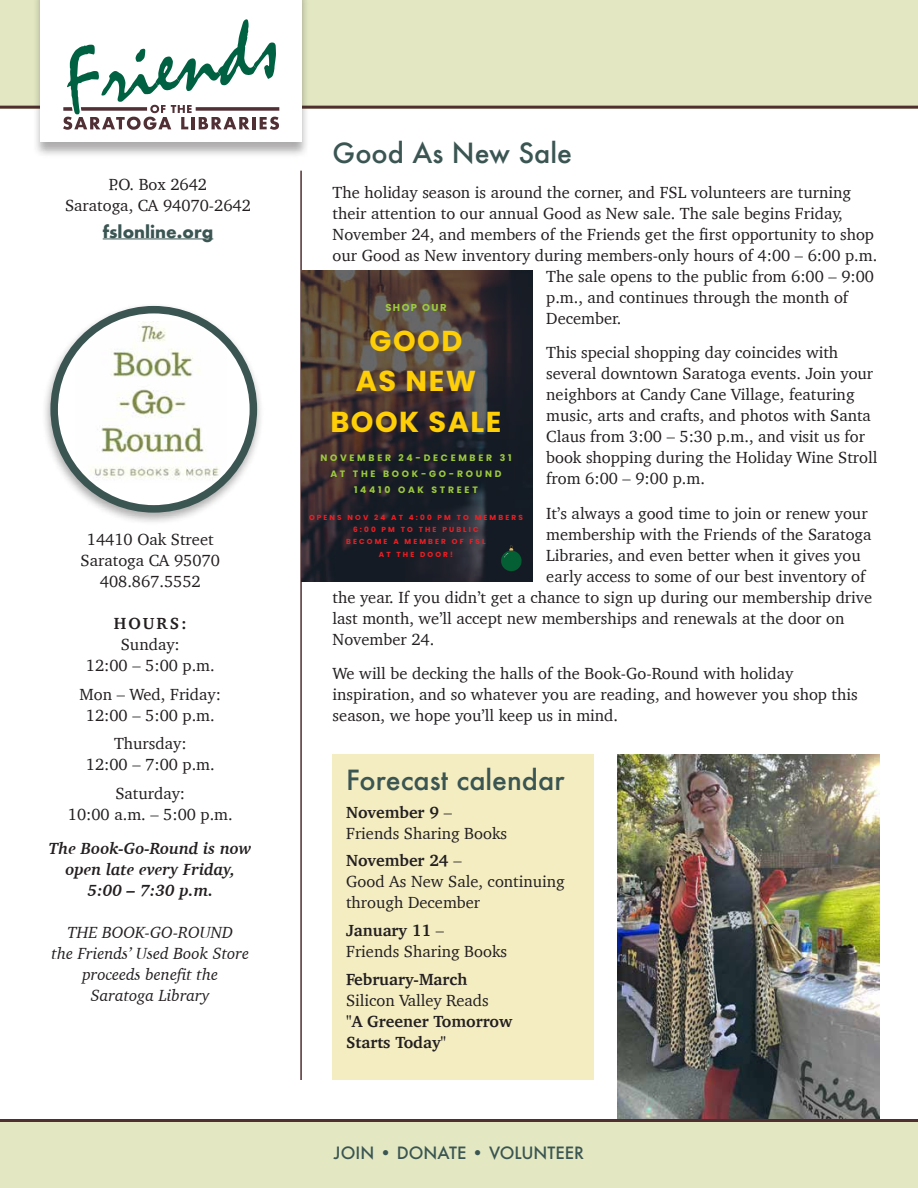
<style>
.page{position:relative;width:918px;height:1188px;background:#fff}
.page>*{position:absolute;margin:0;border:0;box-sizing:border-box;transform-origin:0 0}
.t1{font:700 28.8px/40.3px "Poppins";letter-spacing:.055em;color:#fecf07;text-align:center}
.Head{font:500 27px "Futura";color:#3a5552}
.Body{font:16.5px/21px "Charter";color:#231f20}
.Body-2{font:italic 16.5px/21px "Charter";color:#231f20;text-align:center}
.Body-3{font:700 16.5px/21px "Charter";color:#231f20}
.Body-4{font:italic 700 16.5px/21px "Charter";color:#231f20;text-align:center}
.Body-5{font:500 16.5px "Futura";color:#3a5552}
.Body-6{font:700 16.5px "Futura";color:#3a5552}
.t2{font:700 10.05px "Poppins";letter-spacing:.145em;color:#9dcb3b}
.t3{font:700 9.3px/16.2px "Poppins";letter-spacing:.3em;color:#9dcb3b;text-align:center}
.t4{font:700 7.35px/12.5px "Poppins";letter-spacing:.29em;color:#ee1e23;text-align:center}
.s1{font-weight:700}
.s2{font-weight:400}
</style>
<div class="page">
<div style="left:0;top:1120px;width:918px;height:68px;background:#e3e8c2"></div>
<hr style="left:0;top:1119px;width:918px;height:3px;background:#502f31">
<div style="left:0;top:0;width:918px;height:109px;background:#e3e8c2"></div>
<hr style="left:0;top:106px;width:918px;height:3px;background:#502f31">
<div style="left:32px;top:0;width:278px;height:158px;background:#231f20;opacity:.37"></div>
<div style="left:40px;top:0;width:262px;height:141px;background:#fff"></div>
<svg style="left:63px;top:19px;width:216px;height:111px"></svg>
<hr style="left:103px;top:239px;width:110px;height:1px;background:#3a5552">
<div style="left:42px;top:302px;width:223px;height:223px;background:#231f20;opacity:.37"></div>
<svg style="left:54px;top:310px;width:199px;height:199px"></svg>
<img style="left:75px;top:321px;width:151px;height:161px">
<div style="left:50px;top:306px;width:207px;height:207px;border:8px solid #3a5552;border-radius:50%"></div>
<hr style="left:300px;top:171px;width:2px;height:909px;background:#502f31">
<svg style="left:302px;top:271px;width:231px;height:311px"></svg>
<svg style="left:501px;top:546px;width:21px;height:25px"></svg>
<div style="left:333px;top:754px;width:261px;height:326px;background:#f4edc2"></div>
<img style="left:618px;top:754px;width:261px;height:365px">
<p class="Body" style="left:109px;top:173px;width:100px">P.O. Box 2642</p>
<p class="Body" style="left:65px;top:194px;width:187px">Saratoga, CA 94070-2642</p>
<p class="Body-6" style="left:103px;top:220px;width:112px">fslonline.org</p>
<p class="Body" style="left:87px;top:529px;width:128px">14410 Oak Street</p>
<p class="Body" style="left:81px;top:550px;width:141px">Saratoga CA 95070</p>
<p class="Body" style="left:100px;top:571px;width:102px">408.867.5552</p>
<p class="Body-3" style="left:114px;top:613px;width:74px">HOURS:</p>
<p class="Body" style="left:86px;top:634px;width:130px;text-align:center">Sunday:<br>12:00 – 5:00 p.m.</p>
<p class="Body" style="left:80px;top:684px;width:143px;text-align:center">Mon – Wed, Friday:<br>12:00 – 5:00 p.m.</p>
<p class="Body" style="left:86px;top:733px;width:130px;text-align:center">Thursday:<br>12:00 – 7:00 p.m.</p>
<p class="Body" style="left:68px;top:783px;width:166px;text-align:center">Saturday:<br>10:00 a.m. – 5:00 p.m.</p>
<p class="Body-4" style="left:49px;top:838px;width:204px">The Book-Go-Round is now open late every Friday,<br>5:00 – 7:30 p.m.</p>
<p class="Body-2" style="left:52px;top:922px;width:199px">THE BOOK-GO-ROUND<br>the Friends’ Used Book Store proceeds benefit the<br>Saratoga Library</p>
<p class="Head" style="left:333px;top:135px;width:241px">Good As New Sale</p>
<p class="Body" style="left:333px;top:182px;width:520px">The holiday season is around the corner, and FSL volunteers are turning</p>
<p class="Body" style="left:333px;top:203px;width:512px">their attention to our annual Good as New sale. The sale begins Friday,</p>
<p class="Body" style="left:333px;top:224px;width:543px">November 24, and members of the Friends get the first opportunity to shop</p>
<p class="Body" style="left:333px;top:245px;width:546px">our Good as New inventory during members-only hours of 4:00 – 6:00 p.m.</p>
<p class="Body" style="left:546px;top:266px;width:329px">The sale opens to the public from 6:00 – 9:00</p>
<p class="Body" style="left:546px;top:287px;width:303px">p.m., and continues through the month of</p>
<p class="Body" style="left:546px;top:308px;width:76px">December.</p>
<p class="Body" style="left:546px;top:342px;width:333px">This special shopping day coincides with several downtown Saratoga events. Join your neighbors at Candy Cane Village, featuring music, arts and crafts, and photos with Santa Claus from 3:00 – 5:30 p.m., and visit us for book shopping during the Holiday Wine Stroll from 6:00 – 9:00 p.m.</p>
<p class="Body" style="left:546px;top:503px;width:323px">It’s always a good time to join or renew your</p>
<p class="Body" style="left:546px;top:524px;width:327px">membership with the Friends of the Saratoga</p>
<p class="Body" style="left:546px;top:545px;width:316px">Libraries, and even better when it gives you</p>
<p class="Body" style="left:546px;top:566px;width:321px">early access to some of our best inventory of</p>
<p class="Body" style="left:333px;top:587px;width:541px">the year. If you didn’t get a chance to sign up during our membership drive</p>
<p class="Body" style="left:333px;top:608px;width:513px">last month, we’ll accept new memberships and renewals at the door on</p>
<p class="Body" style="left:333px;top:629px;width:103px">November 24.</p>
<p class="Body" style="left:333px;top:663px;width:527px">We will be decking the halls of the Book-Go-Round with holiday inspiration, and so whatever you are reading, and however you shop this season, we hope you’ll keep us in mind.</p>
<p class="t2" style="left:385px;top:301px;width:63px">SHOP OUR</p>
<p class="t1" style="left:330px;top:321px;width:173px">GOOD<br>AS NEW<br>BOOK SALE</p>
<p class="t3" style="left:320px;top:450px;width:193px">NOVEMBER 24-DECEMBER 31<br>AT THE BOOK-GO-ROUND<br>14410 OAK STREET</p>
<p class="t4" style="left:309px;top:511px;width:215px">OPENS NOV 24 AT 4:00 PM TO MEMBERS<br>6:00 PM TO THE PUBLIC<br>BECOME A MEMBER OF FSL<br>AT THE DOOR!</p>
<p class="Head" style="left:346px;top:761px;width:220px">Forecast calendar</p>
<p class="Body" style="left:346px;top:801px;width:163px"><span class="s1">November 9</span> –<br>Friends Sharing Books</p>
<p class="Body" style="left:346px;top:850px;width:220px"><span class="s1">November 24</span> –<br>Good As New Sale, continuing through December</p>
<p class="Body" style="left:346px;top:920px;width:163px"><span class="s1">January 11</span> –<br>Friends Sharing Books</p>
<p class="Body-3" style="left:346px;top:968px;width:168px">February-March<br><span class="s2">Silicon Valley Reads<br></span>"A Greener Tomorrow<br>Starts Today"</p>
<p class="Body-5" style="left:334px;top:1142px;width:252px">JOIN • DONATE • VOLUNTEER</p>
</div>
